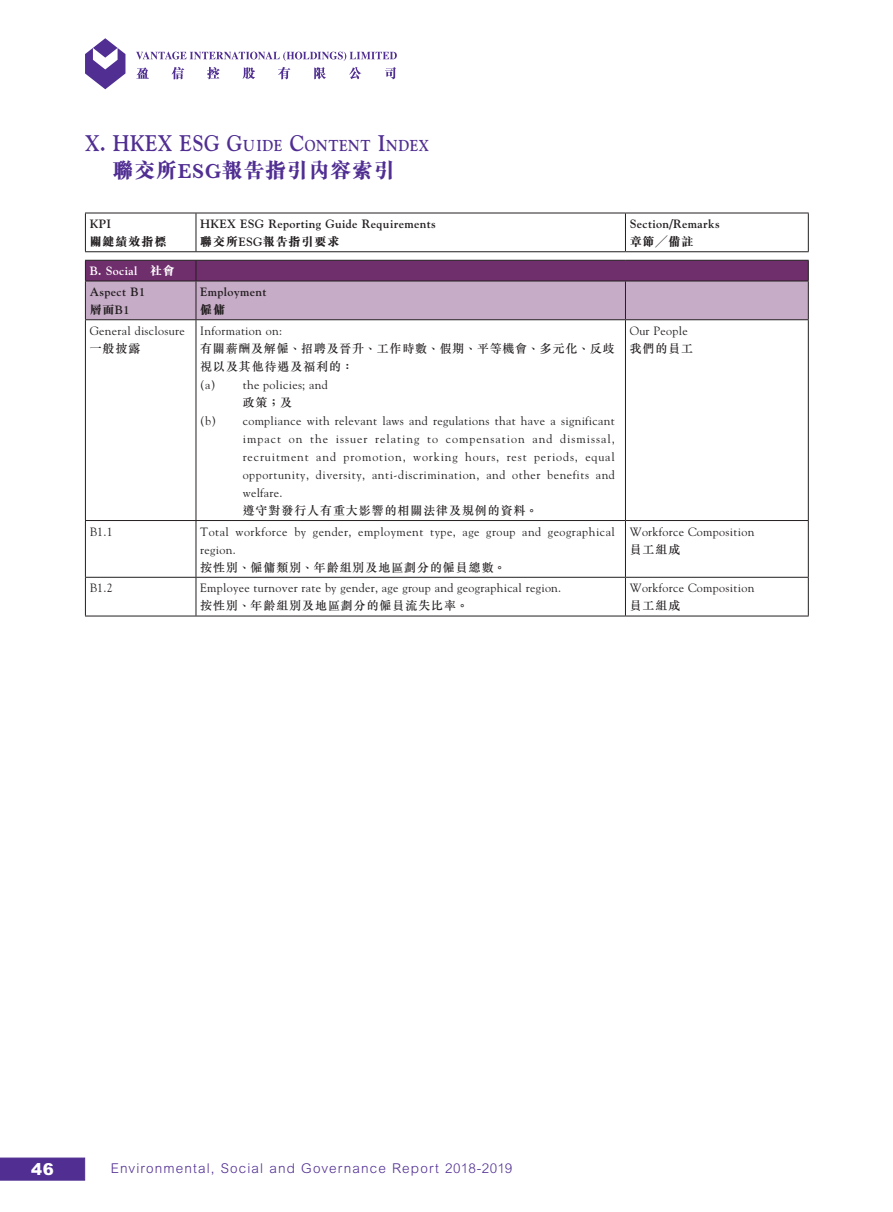
<style>
.page{position:relative;width:893px;height:1212px;background:#fff}
.page>*{position:absolute;margin:0;border:0;box-sizing:border-box;transform-origin:0 0}
.t1{font:800 21px "M Sung HK";letter-spacing:.035em;color:#502e92}
.t2{font:900 16.5px "Arial MT Std";color:#fff}
.t3{font:700 15.75px "Goudy Std";letter-spacing:.04em;color:#502e92;scale:.89 1}
.t4{font:300 13.5px "Arial MT Std";letter-spacing:.08em;color:#502e92}
.t5{font:12px/18px "Goudy Std";letter-spacing:.025em;color:#231f20;text-align:justify}
.t6{font:500 12px/18px "M Sung HK";letter-spacing:.075em;color:#231f20}
.t7{font:700 12px "Goudy Std";letter-spacing:.03em;color:#231f20}
.t8{font:800 12px "M Sung HK";letter-spacing:.08em;color:#231f20}
.t9{font:700 12px/20.7px "Goudy Std";letter-spacing:.03em;color:#fff}
.s1{font-size:22.5px}
.s2{font-family:"Goudy Std";font-weight:700}
.s3{font-family:"M Sung HK";font-weight:800}
.s4{color:#231f20}
</style>
<div class="page">
<div style="left:0;top:1158px;width:85px;height:22px;background:#502e92"></div>
<svg style="left:85px;top:38px;width:40px;height:51px"></svg>
<svg style="left:136px;top:52px;width:261px;height:9px"></svg>
<svg style="left:136px;top:67px;width:260px;height:13px"></svg>
<svg style="left:85px;top:260px;width:724px;height:59px;background:#a57ea4"></svg>
<hr style="left:85px;top:281px;width:111px;height:1px;background:#231f20">
<hr style="left:85px;top:281px;width:1px;height:38px;background:#231f20">
<hr style="left:196px;top:281px;width:429px;height:1px;background:#231f20">
<hr style="left:196px;top:281px;width:1px;height:38px;background:#231f20">
<hr style="left:625px;top:281px;width:184px;height:1px;background:#231f20">
<hr style="left:625px;top:281px;width:1px;height:38px;background:#231f20">
<hr style="left:808px;top:281px;width:1px;height:38px;background:#231f20">
<hr style="left:85px;top:319px;width:111px;height:1px;background:#231f20">
<hr style="left:85px;top:320px;width:1px;height:200px;background:#231f20">
<hr style="left:196px;top:319px;width:429px;height:1px;background:#231f20">
<hr style="left:196px;top:320px;width:1px;height:200px;background:#231f20">
<hr style="left:625px;top:319px;width:184px;height:1px;background:#231f20">
<hr style="left:625px;top:320px;width:1px;height:200px;background:#231f20">
<hr style="left:808px;top:320px;width:1px;height:200px;background:#231f20">
<hr style="left:85px;top:520px;width:111px;height:1px;background:#231f20">
<hr style="left:85px;top:521px;width:1px;height:56px;background:#231f20">
<hr style="left:196px;top:520px;width:429px;height:1px;background:#231f20">
<hr style="left:196px;top:521px;width:1px;height:56px;background:#231f20">
<hr style="left:625px;top:520px;width:184px;height:1px;background:#231f20">
<hr style="left:625px;top:521px;width:1px;height:56px;background:#231f20">
<hr style="left:808px;top:521px;width:1px;height:56px;background:#231f20">
<hr style="left:85px;top:577px;width:111px;height:1px;background:#231f20">
<hr style="left:85px;top:578px;width:1px;height:38px;background:#231f20">
<hr style="left:196px;top:577px;width:429px;height:1px;background:#231f20">
<hr style="left:196px;top:578px;width:1px;height:38px;background:#231f20">
<hr style="left:625px;top:577px;width:184px;height:1px;background:#231f20">
<hr style="left:625px;top:578px;width:1px;height:38px;background:#231f20">
<hr style="left:808px;top:578px;width:1px;height:38px;background:#231f20">
<hr style="left:85px;top:616px;width:111px;height:1px;background:#231f20">
<hr style="left:196px;top:616px;width:429px;height:1px;background:#231f20">
<hr style="left:625px;top:616px;width:184px;height:1px;background:#231f20">
<hr style="left:85px;top:213px;width:111px;height:1px;background:#231f20">
<hr style="left:85px;top:213px;width:1px;height:38px;background:#231f20">
<hr style="left:196px;top:213px;width:429px;height:1px;background:#231f20">
<hr style="left:196px;top:213px;width:1px;height:38px;background:#231f20">
<hr style="left:625px;top:213px;width:184px;height:1px;background:#231f20">
<hr style="left:625px;top:213px;width:1px;height:38px;background:#231f20">
<hr style="left:808px;top:213px;width:1px;height:38px;background:#231f20">
<hr style="left:85px;top:251px;width:111px;height:1px;background:#231f20">
<hr style="left:196px;top:251px;width:429px;height:1px;background:#231f20">
<hr style="left:625px;top:251px;width:184px;height:1px;background:#231f20">
<h3 class="t3" style="left:85px;top:136px;width:377px"><span class="s1">X. HKEX ESG G</span>UIDE <span class="s1">C</span>ONTENT <span class="s1">I</span>NDEX</h3>
<h1 class="t1" style="left:113px;top:156px;width:284px">聯交所ESG報告指引內容索引</h1>
<p class="t7" style="left:90px;top:217px;width:23px">KPI</p>
<p class="t8" style="left:90px;top:233px;width:78px">關鍵績效指標</p>
<p class="t7" style="left:200px;top:217px;width:237px">HKEX ESG Reporting Guide Requirements</p>
<p class="t8" style="left:200px;top:233px;width:141px">聯交所<span class="s2">ESG</span>報告指引要求</p>
<p class="t7" style="left:630px;top:217px;width:92px">Section/Remarks</p>
<p class="t8" style="left:630px;top:233px;width:65px">章節╱備註</p>
<p class="t9" style="left:90px;top:261px;width:87px">B. Social <span class="s3">社會<br></span><span class="s4">Aspect B1</span></p>
<p class="t8" style="left:90px;top:301px;width:42px">層面<span class="s2">B1</span></p>
<p class="t7" style="left:200px;top:285px;width:68px">Employment</p>
<p class="t8" style="left:200px;top:301px;width:26px">僱傭</p>
<p class="t5" style="left:90px;top:321px;width:97px">General disclosure</p>
<p class="t6" style="left:90px;top:339px;width:52px">一般披露</p>
<p class="t5" style="left:200px;top:321px;width:83px">Information on:</p>
<p class="t6" style="left:200px;top:339px;width:416px">有關薪酬及解僱、招聘及晉升、工作時數、假期、平等機會、多元化、反歧視以及其他待遇及福利的：</p>
<p class="t5" style="left:200px;top:375px;width:129px">(a) the policies; and</p>
<p class="t6" style="left:243px;top:393px;width:51px">政策；及</p>
<p class="t5" style="left:243px;top:411px;width:374px;text-indent:-43px">(b) compliance with relevant laws and regulations that have a significant impact on the issuer relating to compensation and dismissal, recruitment and promotion, working hours, rest periods, equal opportunity, diversity, anti-discrimination, and other benefits and welfare.</p>
<p class="t6" style="left:243px;top:501px;width:297px">遵守對發行人有重大影響的相關法律及規例的資料。</p>
<p class="t5" style="left:630px;top:321px;width:59px">Our People</p>
<p class="t6" style="left:630px;top:339px;width:65px">我們的員工</p>
<p class="t5" style="left:90px;top:522px;width:25px">B1.1</p>
<p class="t5" style="left:200px;top:522px;width:416px">Total workforce by gender, employment type, age group and geographical region.</p>
<p class="t6" style="left:200px;top:558px;width:307px">按性別、僱傭類別、年齡組別及地區劃分的僱員總數。</p>
<p class="t5" style="left:630px;top:522px;width:126px">Workforce Composition</p>
<p class="t6" style="left:630px;top:540px;width:52px">員工組成</p>
<p class="t5" style="left:90px;top:579px;width:25px">B1.2</p>
<p class="t5" style="left:200px;top:579px;width:363px">Employee turnover rate by gender, age group and geographical region.</p>
<p class="t6" style="left:200px;top:596px;width:270px">按性別、年齡組別及地區劃分的僱員流失比率。</p>
<p class="t5" style="left:630px;top:579px;width:126px">Workforce Composition</p>
<p class="t6" style="left:630px;top:596px;width:52px">員工組成</p>
<h2 class="t2" style="left:31px;top:1159px;width:24px">46</h2>
<p class="t4" style="left:111px;top:1160px;width:403px">Environmental, Social and Governance Report 2018-2019</p>
</div>
